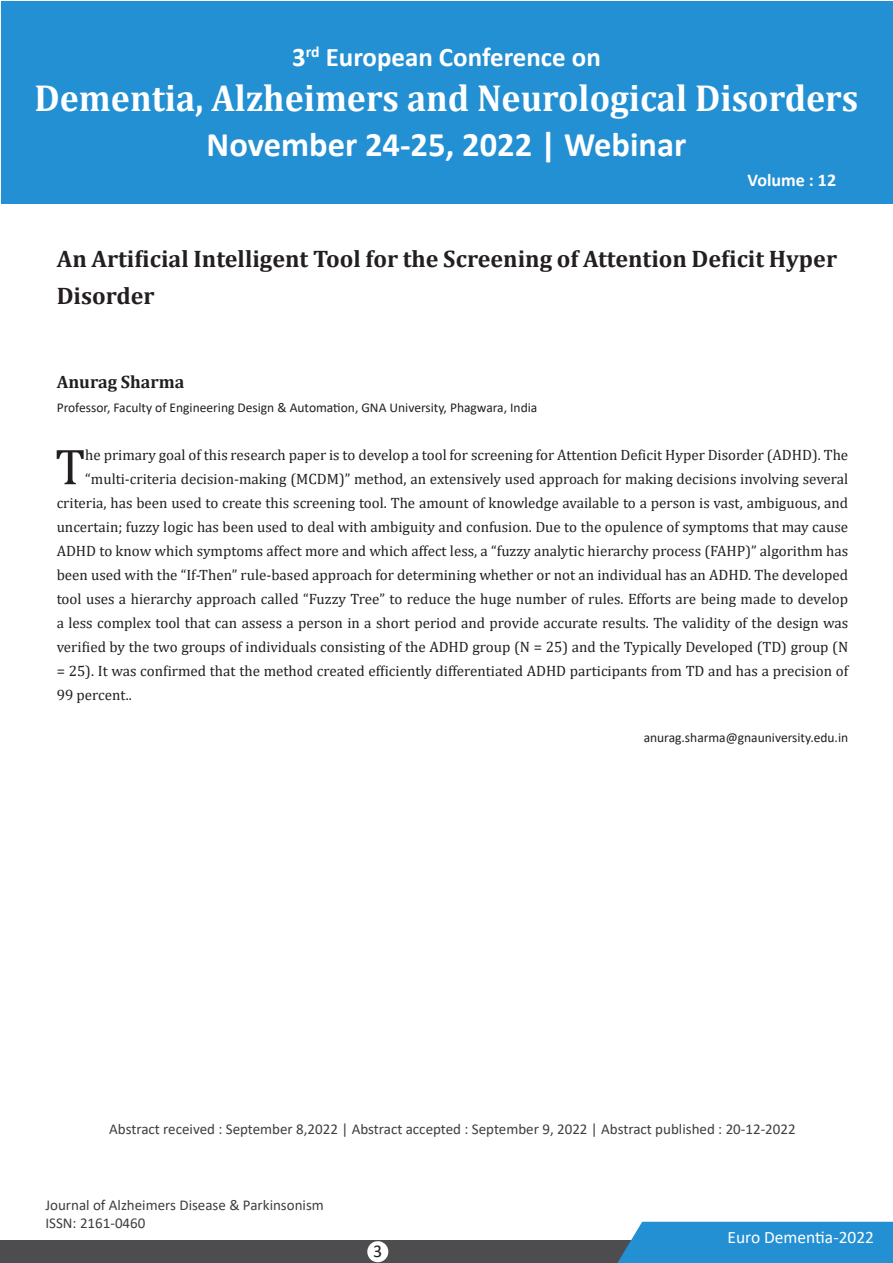
<style>
.page{position:relative;width:893px;height:1263px;background:#fff}
.page>*{position:absolute;margin:0;border:0;box-sizing:border-box;transform-origin:0 0}
.t1{font:51px "Cambria";color:#231f20}
.t2{font:700 37.8px "Cambria";color:#fff;scale:.95 1}
.t3{font:700 34.5px "Calibri";color:#fff}
.t4{font:700 27px "Calibri";color:#fff}
.t5{font:700 24px/37.5px "Cambria";color:#231f20}
.t6{font:700 18px "Cambria";color:#231f20}
.t7{font:700 18px "Calibri";color:#fff}
.t8{font:18px "Calibri";color:#231f20}
.t9{font:17.4px "Calibri";color:#fff}
.t10{font:15px "Cambria";color:#231f20}
.t11{font:15px/18px "Calibri";color:#3e3e3f}
.t12{font:13.5px "Calibri";color:#231f20}
</style>
<div class="page">
<div style="left:1px;top:1px;width:891px;height:202px;background:#2390d3"></div>
<div style="left:0;top:1240px;width:668px;height:23px;background:#4d4d4f"></div>
<div style="left:617px;top:1222px;width:276px;height:41px;background:#2390d3"></div>
<div style="left:367px;top:1241px;width:21px;height:21px;background:#fff;border-radius:50%"></div>
<h3 class="t4" style="left:292px;top:38px;width:310px">3<sup>rd</sup> European Conference on</h3>
<h2 class="t2" style="left:35px;top:72px;width:868px">Dementia, Alzheimers and Neurological Disorders</h2>
<h3 class="t3" style="left:207px;top:121px;width:481px">November 24-25, 2022 | Webinar</h3>
<p class="t7" style="left:748px;top:168px;width:90px">Volume : 12</p>
<p class="t5" style="left:57px;top:239px;width:782px">An Artificial Intelligent Tool for the Screening of Attention Deficit Hyper<br>Disorder</p>
<p class="t6" style="left:57px;top:369px;width:129px">Anurag Sharma</p>
<p class="t12" style="left:57px;top:398px;width:482px">Professor, Faculty of Engineering Design &amp; Automation, GNA University, Phagwara, India</p>
<p class="t1" style="left:55px;top:437px;width:32px">T</p>
<p class="t10" style="left:85px;top:446px;width:764px">he primary goal of this research paper is to develop a tool for screening for Attention Deficit Hyper Disorder (ADHD). The</p>
<p class="t10" style="left:85px;top:470px;width:764px">“multi-criteria decision-making (MCDM)” method, an extensively used approach for making decisions involving several</p>
<p class="t10" style="left:57px;top:494px;width:793px">criteria, has been used to create this screening tool. The amount of knowledge available to a person is vast, ambiguous, and</p>
<p class="t10" style="left:57px;top:518px;width:793px">uncertain; fuzzy logic has been used to deal with ambiguity and confusion. Due to the opulence of symptoms that may cause</p>
<p class="t10" style="left:57px;top:542px;width:793px">ADHD to know which symptoms affect more and which affect less, a “fuzzy analytic hierarchy process (FAHP)” algorithm has</p>
<p class="t10" style="left:57px;top:566px;width:793px">been used with the “If-Then” rule-based approach for determining whether or not an individual has an ADHD. The developed</p>
<p class="t10" style="left:57px;top:590px;width:793px">tool uses a hierarchy approach called “Fuzzy Tree” to reduce the huge number of rules. Efforts are being made to develop</p>
<p class="t10" style="left:57px;top:614px;width:793px">a less complex tool that can assess a person in a short period and provide accurate results. The validity of the design was</p>
<p class="t10" style="left:57px;top:638px;width:793px">verified by the two groups of individuals consisting of the ADHD group (N = 25) and the Typically Developed (TD) group (N</p>
<p class="t10" style="left:57px;top:662px;width:793px">= 25). It was confirmed that the method created efficiently differentiated ADHD participants from TD and has a precision of</p>
<p class="t10" style="left:57px;top:686px;width:77px">99 percent..</p>
<p class="t12" style="left:644px;top:728px;width:206px">anurag.sharma@gnauniversity.edu.in</p>
<p class="t11" style="left:109px;top:1119px;width:688px">Abstract received : September 8,2022 | Abstract accepted : September 9, 2022 | Abstract published : 20-12-2022</p>
<p class="t11" style="left:45px;top:1196px;width:280px">Journal of Alzheimers Disease &amp; Parkinsonism<br>ISSN: 2161-0460</p>
<p class="t8" style="left:373px;top:1239px;width:11px">3</p>
<p class="t9" style="left:727px;top:1225px;width:148px">Euro Dementia-2022</p>
</div>
